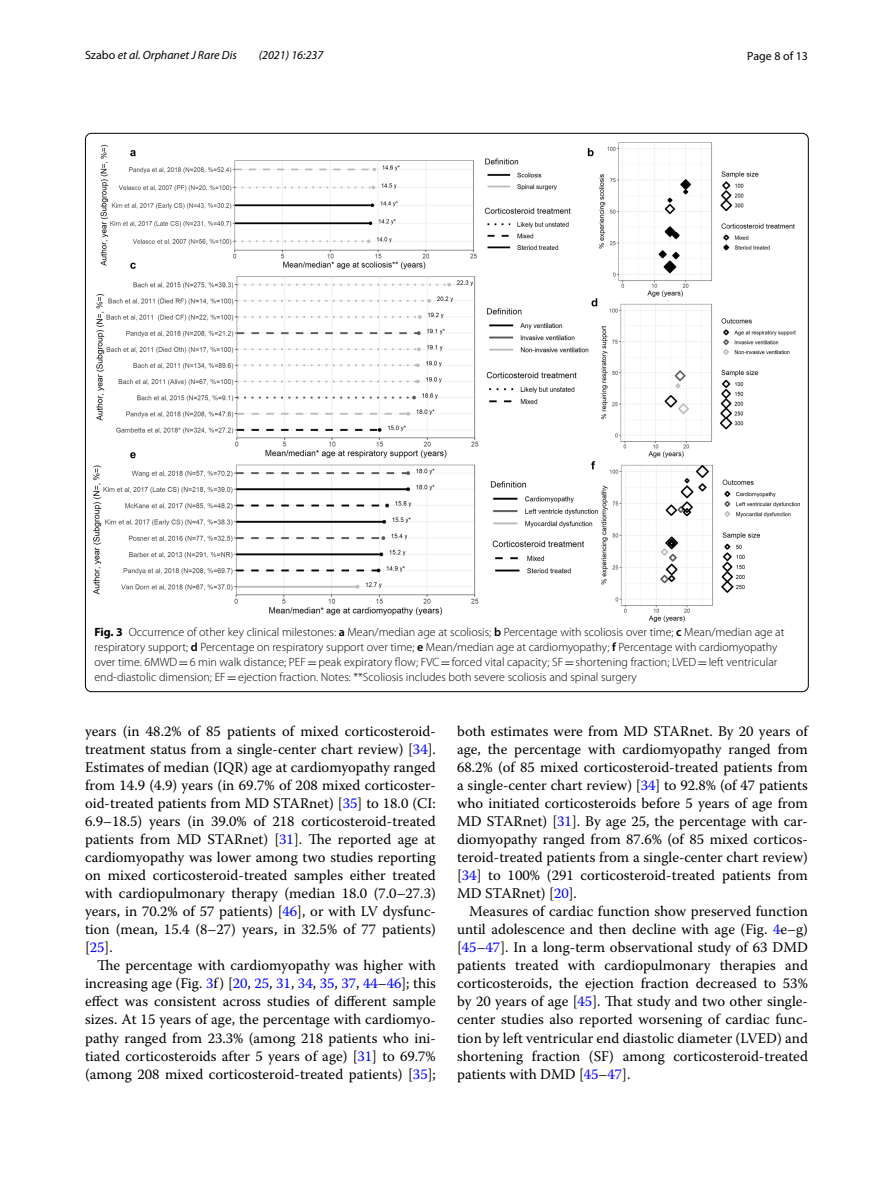
<style>
.page{position:relative;width:893px;height:1187px;background:#fff}
.page>*{position:absolute;margin:0;border:0;box-sizing:border-box;transform-origin:0 0}
.t1{font:14.7px/18px "Warnock Pro";color:#000;text-align:justify}
.t2{font:300 12px/15px "Myriad Pro";color:#000}
.t3{font:italic 12px "Myriad Pro";color:#000}
.t4{font:12px "Myriad Pro";color:#000}
.s1{font-style:normal}
.s2{font-weight:700}
.s3{font-weight:600}
.s4{font-family:"MTSY";font-weight:400}
.s5{color:#00f}
</style>
<div class="page">
<img style="left:94px;top:142px;width:706px;height:479px">
<p class="t3" style="left:85px;top:48px;width:153px"><span class="s1">Szabo</span> et al. Orphanet J Rare Dis</p>
<p class="t3" style="left:259px;top:48px;width:66px">(2021) 16:237</p>
<p class="t4" style="left:747px;top:48px;width:62px">Page 8 of 13</p>
<p class="t2" style="left:94px;top:625px;width:691px"><span class="s2">Fig. 3</span> Occurrence of other key clinical milestones: <span class="s3">a</span> Mean/median age at scoliosis; <span class="s3">b</span> Percentage with scoliosis over time; <span class="s3">c</span> Mean/median age at respiratory support; <span class="s3">d</span> Percentage on respiratory support over time; <span class="s3">e</span> Mean/median age at cardiomyopathy; <span class="s3">f</span> Percentage with cardiomyopathy over time. 6MWD<span class="s4">=</span>6 min walk distance; PEF<span class="s4">=</span>peak expiratory flow; FVC<span class="s4">=</span>forced vital capacity; SF<span class="s4">=</span>shortening fraction; LVED<span class="s4">=</span>left ventricular end-diastolic dimension; EF<span class="s4">=</span>ejection fraction. Notes: **Scoliosis includes both severe scoliosis and spinal surgery</p>
<p class="t1" style="left:85px;top:722px;width:352px">years (in 48.2% of 85 patients of mixed corticosteroid&shy;treatment status from a single-center chart review) [<span class="s5">34</span>].<br>Estimates of median (IQR) age at cardiomyopathy ranged from 14.9 (4.9) years (in 69.7% of 208 mixed corticoster&shy;oid-treated patients from MD STARnet) [<span class="s5">35</span>] to 18.0 (CI:<br>6.9–18.5) years (in 39.0% of 218 corticosteroid-treated patients from MD STARnet) [<span class="s5">31</span>]. The reported age at cardiomyopathy was lower among two studies reporting on mixed corticosteroid-treated samples either treated with cardiopulmonary therapy (median 18.0 (7.0–27.3) years, in 70.2% of 57 patients) [<span class="s5">46</span>], or with LV dysfunc&shy;tion (mean, 15.4 (8–27) years, in 32.5% of 77 patients) [<span class="s5">25</span>].</p>
<p class="t1" style="left:85px;top:956px;width:352px;text-indent:12px">The percentage with cardiomyopathy was higher with increasing age (Fig. <span class="s5">3</span>f) [<span class="s5">20</span>, <span class="s5">25</span>, <span class="s5">31</span>, <span class="s5">34</span>, <span class="s5">35</span>, <span class="s5">37</span>, <span class="s5">44</span>–<span class="s5">46</span>]; this effect was consistent across studies of different sample sizes. At 15 years of age, the percentage with cardiomyo&shy;pathy ranged from 23.3% (among 218 patients who ini&shy;tiated corticosteroids after 5 years of age) [<span class="s5">31</span>] to 69.7% (among 208 mixed corticosteroid-treated patients) [<span class="s5">35</span>];</p>
<p class="t1" style="left:457px;top:722px;width:352px">both estimates were from MD STARnet. By 20 years of age, the percentage with cardiomyopathy ranged from 68.2% (of 85 mixed corticosteroid-treated patients from a single-center chart review) [<span class="s5">34</span>] to 92.8% (of 47 patients who initiated corticosteroids before 5 years of age from MD STARnet) [<span class="s5">31</span>]. By age 25, the percentage with car&shy;diomyopathy ranged from 87.6% (of 85 mixed corticos&shy;teroid-treated patients from a single-center chart review) [<span class="s5">34</span>] to 100% (291 corticosteroid-treated patients from MD STARnet) [<span class="s5">20</span>].</p>
<p class="t1" style="left:457px;top:902px;width:352px;text-indent:12px">Measures of cardiac function show preserved function until adolescence and then decline with age (Fig. <span class="s5">4</span>e–g) [<span class="s5">45</span>–<span class="s5">47</span>]. In a long-term observational study of 63 DMD patients treated with cardiopulmonary therapies and corticosteroids, the ejection fraction decreased to 53% by 20 years of age [<span class="s5">45</span>]. That study and two other single&shy;center studies also reported worsening of cardiac func&shy;tion by left ventricular end diastolic diameter (LVED) and shortening fraction (SF) among corticosteroid-treated patients with DMD [<span class="s5">45</span>–<span class="s5">47</span>].</p>
</div>
